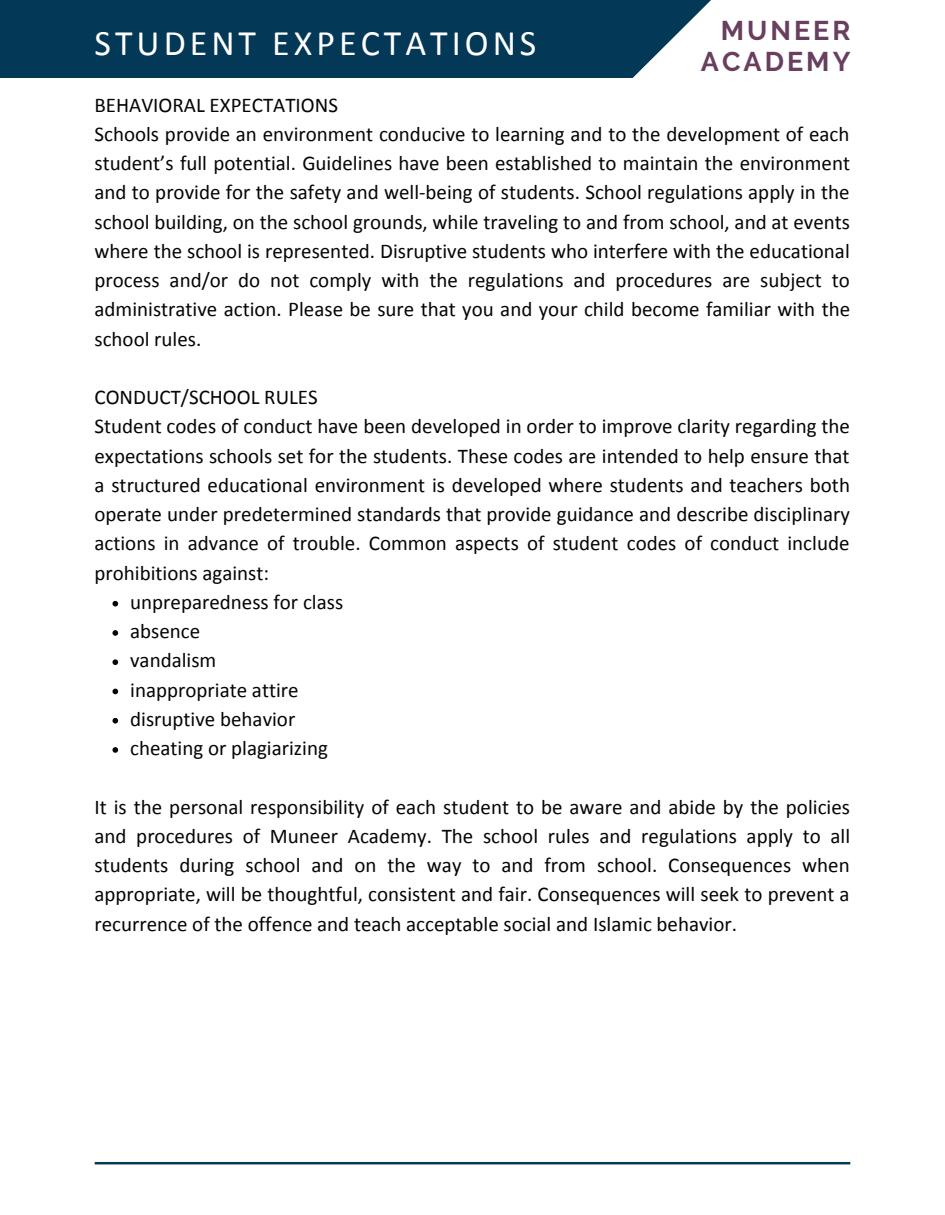
<style>
.page{position:relative;width:945px;height:1215px;background:#fff}
.page>*{position:absolute;margin:0;border:0;box-sizing:border-box;transform-origin:0 0}
.t1{font:36px "Calibri";letter-spacing:.11em;color:#fff}
.t2{font:700 27px/31.5px "Raleway";letter-spacing:.11em;color:#683f5f;text-align:right}
.t3{font:21px/29.2px "Calibri";color:#040606}
</style>
<div class="page">
<div style="left:0;top:0;width:711px;height:78px;background:#043857"></div>
<hr style="left:95px;top:1162px;width:755px;height:2px;background:#043857">
<svg style="left:112px;top:601px;width:6px;height:6px"></svg>
<svg style="left:112px;top:630px;width:6px;height:6px"></svg>
<svg style="left:112px;top:659px;width:6px;height:6px"></svg>
<svg style="left:112px;top:689px;width:6px;height:5px"></svg>
<svg style="left:112px;top:718px;width:6px;height:6px"></svg>
<svg style="left:112px;top:747px;width:6px;height:6px"></svg>
<h1 class="t1" style="left:94px;top:28px;width:443px">STUDENT EXPECTATIONS</h1>
<p class="t2" style="left:701px;top:14px;width:151px">MUNEER<br>ACADEMY</p>
<p class="t3" style="left:94px;top:92px;width:757px">BEHAVIORAL EXPECTATIONS<br>Schools provide an environment conducive to learning and to the development of each student’s full potential. Guidelines have been established to maintain the environment and to provide for the safety and well-being of students. School regulations apply in the school building, on the school grounds, while traveling to and from school, and at events where the school is represented. Disruptive students who interfere with the educational process and/or do not comply with the regulations and procedures are subject to administrative action. Please be sure that you and your child become familiar with the school rules.</p>
<p class="t3" style="left:94px;top:384px;width:757px">CONDUCT/SCHOOL RULES<br>Student codes of conduct have been developed in order to improve clarity regarding the expectations schools set for the students. These codes are intended to help ensure that a structured educational environment is developed where students and teachers both operate under predetermined standards that provide guidance and describe disciplinary actions in advance of trouble. Common aspects of student codes of conduct include prohibitions against:</p>
<p class="t3" style="left:130px;top:589px;width:215px">unpreparedness for class absence<br>vandalism<br>inappropriate attire disruptive behavior cheating or plagiarizing</p>
<p class="t3" style="left:94px;top:794px;width:757px;text-align:justify">It is the personal responsibility of each student to be aware and abide by the policies and procedures of Muneer Academy. The school rules and regulations apply to all students during school and on the way to and from school. Consequences when appropriate, will be thoughtful, consistent and fair. Consequences will seek to prevent a recurrence of the offence and teach acceptable social and Islamic behavior.</p>
</div>
